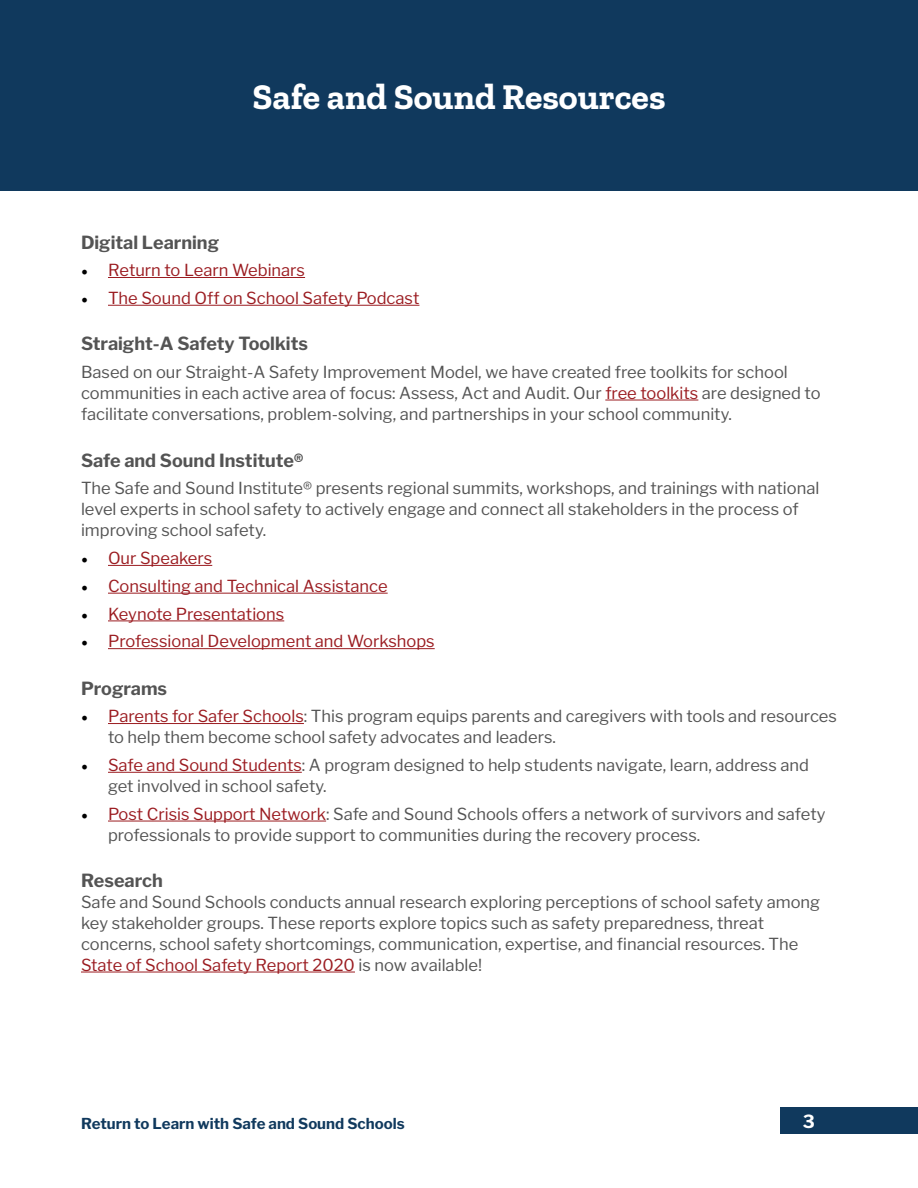
<style>
.page{position:relative;width:918px;height:1188px;background:#fff}
.page>*{position:absolute;margin:0;border:0;box-sizing:border-box;transform-origin:0 0}
.t1{font:700 36px "Zilla Slab";color:#fff}
.t2{font:700 18px "Libre Franklin";color:#545454}
.t3{font:700 18px "Libre Franklin";color:#fff}
.t4{font:16.5px/21px "Libre Franklin";color:#545454}
.t5{font:16.5px "Libre Franklin";color:#9b1c21}
.t6{font:700 15px "Libre Franklin";color:#10395d}
.s1{font-family:"Minion Pro";font-size:18px;color:#000}
.s2{color:#9b1c21}
</style>
<div class="page">
<div style="left:781px;top:1107px;width:137px;height:27px;background:#10395d"></div>
<div style="left:0;top:0;width:918px;height:190px;background:#10395d"></div>
<hr style="left:108px;top:277px;width:197px;height:1px;background:#9b1c21">
<hr style="left:108px;top:305px;width:311px;height:1px;background:#9b1c21">
<hr style="left:605px;top:400px;width:93px;height:1px;background:#9b1c21">
<hr style="left:108px;top:565px;width:104px;height:1px;background:#9b1c21">
<hr style="left:108px;top:593px;width:280px;height:1px;background:#9b1c21">
<hr style="left:108px;top:620px;width:176px;height:1px;background:#9b1c21">
<hr style="left:108px;top:648px;width:327px;height:1px;background:#9b1c21">
<hr style="left:108px;top:723px;width:196px;height:1px;background:#9b1c21">
<hr style="left:108px;top:772px;width:194px;height:1px;background:#9b1c21">
<hr style="left:108px;top:821px;width:218px;height:1px;background:#9b1c21">
<hr style="left:81px;top:972px;width:274px;height:1px;background:#9b1c21">
<h1 class="t1" style="left:252px;top:77px;width:415px">Safe and Sound Resources</h1>
<p class="t2" style="left:81px;top:231px;width:140px">Digital Learning</p>
<p class="t5" style="left:81px;top:260px;width:226px"><span class="s1">•</span> Return to Learn Webinars</p>
<p class="t5" style="left:81px;top:288px;width:340px"><span class="s1">•</span> The Sound Off on School Safety Podcast</p>
<p class="t2" style="left:81px;top:333px;width:229px">Straight-A Safety Toolkits</p>
<p class="t4" style="left:81px;top:361px;width:741px">Based on our Straight-A Safety Improvement Model, we have created free toolkits for school communities in each active area of focus: Assess, Act and Audit. Our <span class="s2">free toolkits</span> are designed to facilitate conversations, problem-solving, and partnerships in your school community.</p>
<p class="t2" style="left:81px;top:449px;width:224px">Safe and Sound Institute®</p>
<p class="t4" style="left:81px;top:478px;width:740px">The Safe and Sound Institute® presents regional summits, workshops, and trainings with national level experts in school safety to actively engage and connect all stakeholders in the process of improving school safety.</p>
<p class="t5" style="left:81px;top:548px;width:133px"><span class="s1">•</span> Our Speakers</p>
<p class="t5" style="left:81px;top:576px;width:308px"><span class="s1">•</span> Consulting and Technical Assistance</p>
<p class="t5" style="left:81px;top:604px;width:205px"><span class="s1">•</span> Keynote Presentations</p>
<p class="t5" style="left:81px;top:632px;width:355px"><span class="s1">•</span> Professional Development and Workshops</p>
<p class="t2" style="left:81px;top:677px;width:88px">Programs</p>
<p class="t4" style="left:108px;top:706px;width:731px;text-indent:-27px"><span class="s1">•</span> <span class="s2">Parents for Safer Schools</span>: This program equips parents and caregivers with tools and resources to help them become school safety advocates and leaders.</p>
<p class="t4" style="left:108px;top:755px;width:702px;text-indent:-27px"><span class="s1">•</span> <span class="s2">Safe and Sound Students</span>: A program designed to help students navigate, learn, address and get involved in school safety.</p>
<p class="t4" style="left:108px;top:803px;width:719px;text-indent:-27px"><span class="s1">•</span> <span class="s2">Post Crisis Support Network</span>: Safe and Sound Schools offers a network of survivors and safety professionals to provide support to communities during the recovery process.</p>
<p class="t2" style="left:81px;top:869px;width:83px">Research</p>
<p class="t4" style="left:81px;top:891px;width:741px">Safe and Sound Schools conducts annual research exploring perceptions of school safety among key stakeholder groups. These reports explore topics such as safety preparedness, threat concerns, school safety shortcomings, communication, expertise, and financial resources. The <span class="s2">State of School Safety Report 2020</span> is now available!</p>
<p class="t6" style="left:81px;top:1115px;width:325px">Return to Learn with Safe and Sound Schools</p>
<p class="t3" style="left:803px;top:1111px;width:14px">3</p>
</div>
